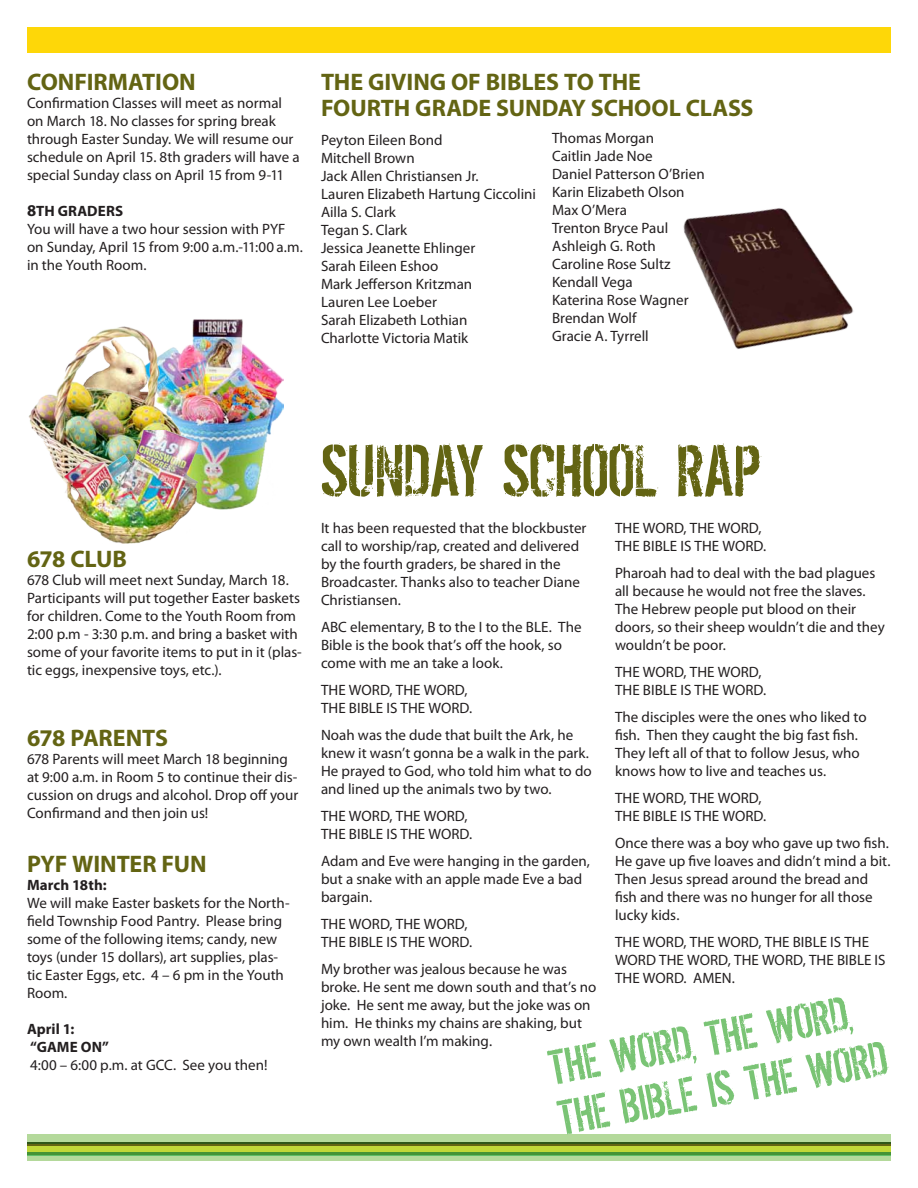
<style>
.page{position:relative;width:918px;height:1188px;background:#fff}
.page>*{position:absolute;margin:0;border:0;box-sizing:border-box;transform-origin:0 0}
.t1{font:67.5px "Dirty Ego";letter-spacing:-.005em;color:#636413}
.t2{font:45px "Dirty Ego";color:#7ac475}
.t3{font:700 24px "Myriad Pro";letter-spacing:-.005em;color:#636413}
.t4{font:15px/18px "Myriad Pro";color:#231f20}
.t5{font:700 15px "Myriad Pro";letter-spacing:.005em;color:#231f20}
.s1{font-size:16.5px}
</style>
<div class="page">
<img style="left:184px;top:319px;width:99px;height:190px">
<div style="left:27px;top:27px;width:864px;height:26px;background:#fed708"></div>
<div style="left:27px;top:1134px;width:864px;height:17px;background:#b4d99b"></div>
<div style="left:27px;top:1142px;width:864px;height:17px;background:#2e5619"></div>
<div style="left:27px;top:1144px;width:864px;height:14px;background:#636413"></div>
<div style="left:27px;top:1146px;width:864px;height:14px;background:#c0d738"></div>
<div style="left:27px;top:1152px;width:864px;height:7px;background:#459336"></div>
<div style="left:27px;top:1155px;width:864px;height:5px;background:#b4d99b"></div>
<hr style="left:27px;top:1157px;width:864px;height:4px;background:#b4d99b">
<img style="left:28px;top:326px;width:156px;height:154px">
<img style="left:63px;top:431px;width:138px;height:113px">
<img style="left:683px;top:208px;width:171px;height:141px">
<p class="t3" style="left:27px;top:66px;width:170px">CONFIRMATION</p>
<p class="t4" style="left:27px;top:94px;width:274px">Confirmation Classes will meet as normal on March 18. No classes for spring break through Easter Sunday. We will resume our schedule on April 15. 8th graders will have a special Sunday class on April 15 from 9-11</p>
<p class="t5" style="left:27px;top:201px;width:98px"><span class="s1">8</span>TH GRADERS</p>
<p class="t4" style="left:27px;top:220px;width:277px">You will have a two hour session with PYF on Sunday, April 15 from 9:00 a.m.-11:00 a.m. in the Youth Room.</p>
<p class="t3" style="left:321px;top:66px;width:322px">THE GIVING OF BIBLES TO THE</p>
<p class="t3" style="left:321px;top:92px;width:434px">FOURTH GRADE SUNDAY SCHOOL CLASS</p>
<p class="t4" style="left:321px;top:130px;width:123px">Peyton Eileen Bond<br>Mitchell Brown</p>
<p class="t4" style="left:321px;top:166px;width:159px">Jack Allen Christiansen Jr.</p>
<p class="t4" style="left:321px;top:184px;width:216px">Lauren Elizabeth Hartung Ciccolini</p>
<p class="t4" style="left:321px;top:202px;width:76px">Ailla S. Clark</p>
<p class="t4" style="left:321px;top:220px;width:88px">Tegan S. Clark</p>
<p class="t4" style="left:321px;top:238px;width:156px">Jessica Jeanette Ehlinger</p>
<p class="t4" style="left:321px;top:256px;width:119px">Sarah Eileen Eshoo</p>
<p class="t4" style="left:321px;top:274px;width:153px">Mark Jefferson Kritzman</p>
<p class="t4" style="left:321px;top:292px;width:117px">Lauren Lee Loeber</p>
<p class="t4" style="left:321px;top:310px;width:148px">Sarah Elizabeth Lothian</p>
<p class="t4" style="left:321px;top:328px;width:149px">Charlotte Victoria Matik</p>
<p class="t4" style="left:552px;top:129px;width:104px">Thomas Morgan</p>
<p class="t4" style="left:552px;top:147px;width:102px">Caitlin Jade Noe</p>
<p class="t4" style="left:552px;top:165px;width:154px">Daniel Patterson O’Brien</p>
<p class="t4" style="left:552px;top:183px;width:134px">Karin Elizabeth Olson</p>
<p class="t4" style="left:552px;top:201px;width:76px">Max O’Mera</p>
<p class="t4" style="left:552px;top:219px;width:118px">Trenton Bryce Paul</p>
<p class="t4" style="left:552px;top:237px;width:105px">Ashleigh G. Roth</p>
<p class="t4" style="left:552px;top:255px;width:120px">Caroline Rose Sultz</p>
<p class="t4" style="left:552px;top:273px;width:82px">Kendall Vega</p>
<p class="t4" style="left:552px;top:291px;width:138px">Katerina Rose Wagner</p>
<p class="t4" style="left:552px;top:309px;width:86px">Brendan Wolf</p>
<p class="t4" style="left:552px;top:327px;width:98px">Gracie A. Tyrrell</p>
<p class="t3" style="left:27px;top:543px;width:101px">678 CLUB</p>
<p class="t4" style="left:27px;top:571px;width:276px">678 Club will meet next Sunday, March 18.<br>Participants will put together Easter baskets for children. Come to the Youth Room from 2:00 p.m - 3:30 p.m. and bring a basket with some of your favorite items to put in it (plas&shy;tic eggs, inexpensive toys, etc.).</p>
<p class="t3" style="left:27px;top:722px;width:143px">678 PARENTS</p>
<p class="t4" style="left:27px;top:749px;width:273px">678 Parents will meet March 18 beginning at 9:00 a.m. in Room 5 to continue their dis&shy;cussion on drugs and alcohol. Drop off your Confirmand and then join us!</p>
<p class="t3" style="left:27px;top:848px;width:181px">PYF WINTER FUN</p>
<p class="t5" style="left:27px;top:875px;width:81px">March 18th:</p>
<p class="t4" style="left:27px;top:893px;width:264px">We will make Easter baskets for the North&shy;field Township Food Pantry. Please bring some of the following items; candy, new toys (under 15 dollars), art supplies, plas&shy;tic Easter Eggs, etc. 4 – 6 pm in the Youth Room.</p>
<p class="t5" style="left:27px;top:1019px;width:49px">April 1:</p>
<p class="t5" style="left:30px;top:1037px;width:81px">“GAME ON”</p>
<p class="t4" style="left:30px;top:1055px;width:239px">4:00 – 6:00 p.m. at GCC. See you then!</p>
<p class="t1" style="left:321px;top:430px;width:441px">SUNDAY SCHOOL RAP</p>
<p class="t4" style="left:321px;top:519px;width:267px">It has been requested that the blockbuster call to worship/rap, created and delivered by the fourth graders, be shared in the Broadcaster. Thanks also to teacher Diane Christiansen.</p>
<p class="t4" style="left:321px;top:618px;width:262px">ABC elementary, B to the I to the BLE. The<br>Bible is the book that’s off the hook, so come with me an take a look.</p>
<p class="t4" style="left:321px;top:681px;width:148px">THE WORD, THE WORD,</p>
<p class="t4" style="left:321px;top:699px;width:153px">THE BIBLE IS THE WORD.</p>
<p class="t4" style="left:321px;top:726px;width:272px">Noah was the dude that built the Ark, he knew it wasn’t gonna be a walk in the park.<br>He prayed to God, who told him what to do and lined up the animals two by two.</p>
<p class="t4" style="left:321px;top:807px;width:148px">THE WORD, THE WORD,</p>
<p class="t4" style="left:321px;top:825px;width:153px">THE BIBLE IS THE WORD.</p>
<p class="t4" style="left:321px;top:852px;width:271px">Adam and Eve were hanging in the garden, but a snake with an apple made Eve a bad bargain.</p>
<p class="t4" style="left:321px;top:915px;width:148px">THE WORD, THE WORD,</p>
<p class="t4" style="left:321px;top:933px;width:153px">THE BIBLE IS THE WORD.</p>
<p class="t4" style="left:321px;top:960px;width:277px">My brother was jealous because he was broke. He sent me down south and that’s no joke. He sent me away, but the joke was on him. He thinks my chains are shaking, but my own wealth I’m making.</p>
<p class="t4" style="left:615px;top:519px;width:148px">THE WORD, THE WORD,</p>
<p class="t4" style="left:615px;top:537px;width:153px">THE BIBLE IS THE WORD.</p>
<p class="t4" style="left:615px;top:564px;width:271px">Pharoah had to deal with the bad plagues all because he would not free the slaves.<br>The Hebrew people put blood on their doors, so their sheep wouldn’t die and they wouldn’t be poor.</p>
<p class="t4" style="left:615px;top:663px;width:148px">THE WORD, THE WORD,</p>
<p class="t4" style="left:615px;top:681px;width:153px">THE BIBLE IS THE WORD.</p>
<p class="t4" style="left:615px;top:708px;width:253px">The disciples were the ones who liked to fish. Then they caught the big fast fish.<br>They left all of that to follow Jesus, who knows how to live and teaches us.</p>
<p class="t4" style="left:615px;top:789px;width:148px">THE WORD, THE WORD,</p>
<p class="t4" style="left:615px;top:807px;width:153px">THE BIBLE IS THE WORD.</p>
<p class="t4" style="left:615px;top:834px;width:277px">Once there was a boy who gave up two fish.<br>He gave up five loaves and didn’t mind a bit.<br>Then Jesus spread around the bread and fish and there was no hunger for all those lucky kids.</p>
<p class="t4" style="left:615px;top:933px;width:272px">THE WORD, THE WORD, THE BIBLE IS THE<br>WORD THE WORD, THE WORD, THE BIBLE IS<br>THE WORD. AMEN.</p>
<p class="t2" style="left:544px;top:1043px;width:308px;rotate:-11deg">THE WORD, THE WORD,</p>
<p class="t2" style="left:553px;top:1093px;width:335px;rotate:-11deg">THE BIBLE IS THE WORD</p>
</div>
